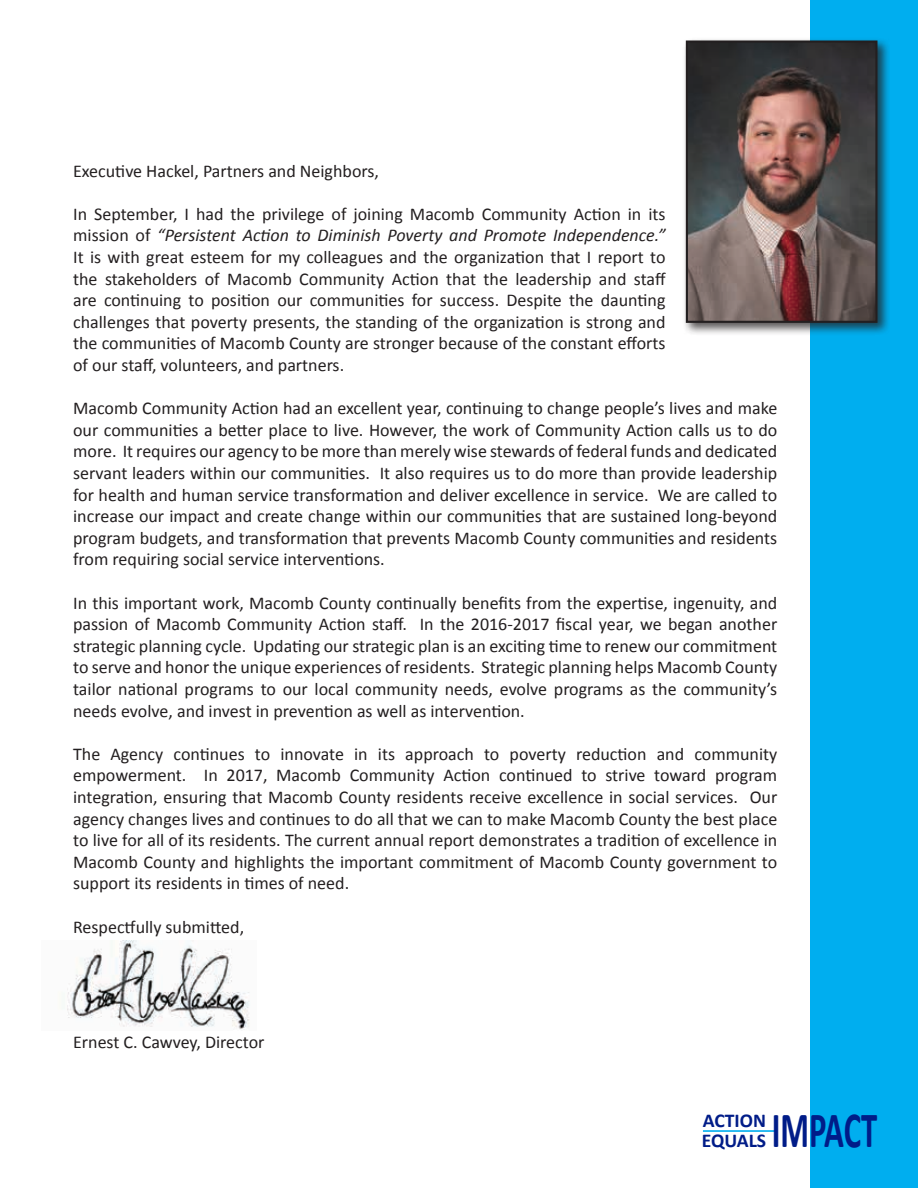
<style>
.page{position:relative;width:918px;height:1188px;background:#fff}
.page>*{position:absolute;margin:0;border:0;box-sizing:border-box;transform-origin:0 0}
.t1{font:700 51px "Calibri";color:#001c88;scale:.64 1}
.t2{font:700 19.65px/19.6px "Calibri";color:#001c88}
.t3{font:18px/21.6px "Calibri";color:#231f20;text-align:justify}
.s1{font-style:italic}
</style>
<div class="page">
<div style="left:810px;top:0;width:108px;height:1188px;background:#00aeef"></div>
<div style="left:682px;top:37px;width:208px;height:299px;background:#231f20;opacity:.75"></div>
<img style="left:689px;top:44px;width:185px;height:276px">
<div style="left:686px;top:41px;width:191px;height:282px;border:2px solid #231f20"></div>
<hr style="left:703px;top:1130px;width:73px;height:2px;background:#00aeef">
<img style="left:67px;top:941px;width:183px;height:89px">
<p class="t3" style="left:73px;top:160px;width:307px">Executive Hackel, Partners and Neighbors,</p>
<p class="t3" style="left:73px;top:203px;width:594px">In September, I had the privilege of joining Macomb Community Action in its mission of <span class="s1">“Persistent Action to Diminish Poverty and Promote Independence.” </span>It is with great esteem for my colleagues and the organization that I report to the stakeholders of Macomb Community Action that the leadership and staff are continuing to position our communities for success. Despite the daunting challenges that poverty presents, the standing of the organization is strong and the communities of Macomb County are stronger because of the constant efforts of our staff, volunteers, and partners.</p>
<p class="t3" style="left:73px;top:397px;width:706px">Macomb Community Action had an excellent year, continuing to change people’s lives and make our communities a better place to live. However, the work of Community Action calls us to do more. It requires our agency to be more than merely wise stewards of federal funds and dedicated servant leaders within our communities. It also requires us to do more than provide leadership for health and human service transformation and deliver excellence in service. We are called to increase our impact and create change within our communities that are sustained long-beyond program budgets, and transformation that prevents Macomb County communities and residents from requiring social service interventions.</p>
<p class="t3" style="left:73px;top:592px;width:706px">In this important work, Macomb County continually benefits from the expertise, ingenuity, and passion of Macomb Community Action staff. In the 2016-2017 fiscal year, we began another strategic planning cycle. Updating our strategic plan is an exciting time to renew our commitment to serve and honor the unique experiences of residents. Strategic planning helps Macomb County tailor national programs to our local community needs, evolve programs as the community’s needs evolve, and invest in prevention as well as intervention.</p>
<p class="t3" style="left:73px;top:743px;width:706px">The Agency continues to innovate in its approach to poverty reduction and community empowerment. In 2017, Macomb Community Action continued to strive toward program integration, ensuring that Macomb County residents receive excellence in social services. Our agency changes lives and continues to do all that we can to make Macomb County the best place to live for all of its residents. The current annual report demonstrates a tradition of excellence in Macomb County and highlights the important commitment of Macomb County government to support its residents in times of need.</p>
<p class="t3" style="left:73px;top:916px;width:173px">Respectfully submitted,</p>
<p class="t3" style="left:73px;top:1032px;width:193px">Ernest C. Cawvey, Director</p>
<p class="t2" style="left:702px;top:1111px;width:66px">ACTION<br>EQUALS</p>
<h1 class="t1" style="left:772px;top:1098px;width:166px">IMPACT</h1>
</div>
